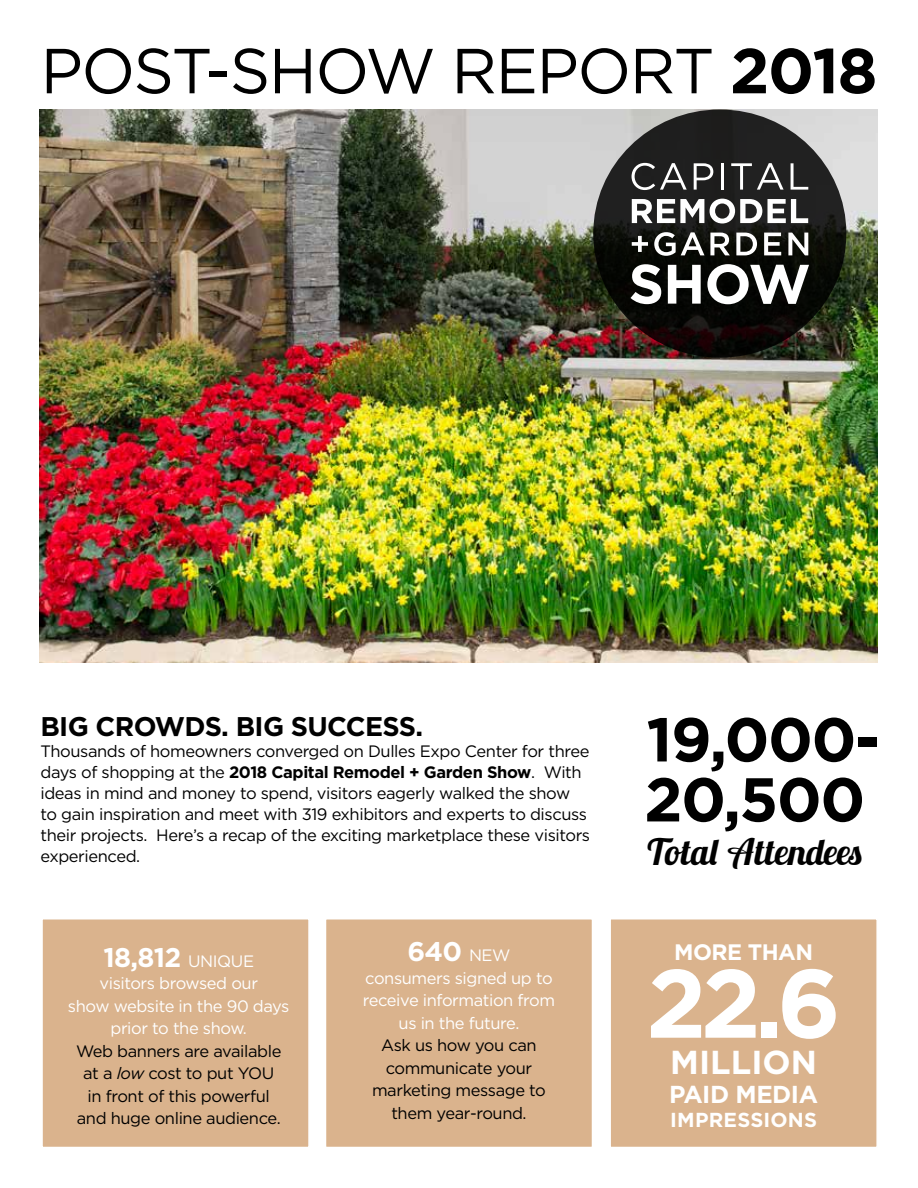
<style>
.page{position:relative;width:918px;height:1188px;background:#fff}
.page>*{position:absolute;margin:0;border:0;box-sizing:border-box;transform-origin:0 0}
.t1{font:700 96.75px "Gotham";color:#fff}
.t2{font:63.45px "Gotham";letter-spacing:-.025em;color:#000}
.t3{font:700 61.65px/60px "Gotham";letter-spacing:-.025em;color:#000}
.t4{font:36.3px "Lobster 1.3";color:#000}
.t5{font:700 33.15px "Gotham";color:#fff}
.t6{font:700 27px "Gotham";letter-spacing:-.025em;color:#000}
.t7{font:700 27px "Gotham";letter-spacing:-.025em;color:#fff}
.t8{font:700 24.45px "Gotham";letter-spacing:-.02em;color:#fff}
.t9{font:700 22.35px "Gotham";letter-spacing:-.025em;color:#fff}
.t10{font:700 20.25px "Gotham";letter-spacing:.01em;color:#fff}
.t11{font:16.5px/22.5px "Gotham";letter-spacing:-.025em;color:#000;text-align:center}
.t12{font:16.5px/22.5px "Gotham";letter-spacing:-.025em;color:#fff;text-align:center}
.s1{font-weight:700}
.s2{font-weight:400;font-size:16.5px}
.s3{font-style:italic}
</style>
<div class="page">
<div style="left:325px;top:918px;width:268px;height:230px;background:#dab38d;border:2px solid #fff"></div>
<img style="left:39px;top:110px;width:839px;height:553px">
<svg style="left:593px;top:109px;width:253px;height:249px;background:#161513"></svg>
<svg style="left:632px;top:163px;width:55px;height:27px"></svg>
<svg style="left:694px;top:163px;width:19px;height:27px"></svg>
<hr style="left:721px;top:163px;width:3px;height:27px;background:#fff">
<svg style="left:731px;top:163px;width:53px;height:27px"></svg>
<svg style="left:791px;top:163px;width:17px;height:27px"></svg>
<svg style="left:632px;top:199px;width:72px;height:24px"></svg>
<svg style="left:710px;top:199px;width:98px;height:24px"></svg>
<svg style="left:632px;top:236px;width:16px;height:16px"></svg>
<svg style="left:654px;top:232px;width:50px;height:24px"></svg>
<svg style="left:710px;top:233px;width:20px;height:22px"></svg>
<svg style="left:736px;top:233px;width:21px;height:22px"></svg>
<svg style="left:764px;top:233px;width:17px;height:22px"></svg>
<svg style="left:788px;top:233px;width:20px;height:22px"></svg>
<svg style="left:631px;top:264px;width:30px;height:40px"></svg>
<svg style="left:668px;top:265px;width:33px;height:39px"></svg>
<svg style="left:707px;top:264px;width:102px;height:40px"></svg>
<div style="left:41px;top:918px;width:269px;height:230px;background:#dab38d;border:2px solid #fff"></div>
<div style="left:609px;top:918px;width:269px;height:230px;background:#dab38d;border:2px solid #fff"></div>
<h2 class="t2" style="left:40px;top:30px;width:839px">POST-SHOW REPORT <span class="s1">2018</span></h2>
<h3 class="t6" style="left:40px;top:709px;width:384px">BIG CROWDS. BIG SUCCESS.</h3>
<p class="t11" style="left:40px;top:741px;width:551px;line-height:21px;text-align:left">Thousands of homeowners converged on Dulles Expo Center for three days of shopping at the <span class="s1">2018 Capital Remodel + Garden Show</span>. With ideas in mind and money to spend, visitors eagerly walked the show to gain inspiration and meet with 319 exhibitors and experts to discuss their projects. Here’s a recap of the exciting marketplace these visitors experienced.</p>
<h3 class="t7" style="left:103px;top:939px;width:152px">18,812 <span class="s2">UNIQUE</span></h3>
<p class="t12" style="left:68px;top:972px;width:223px">visitors browsed our<br>show website in the 90 days prior to the show.</p>
<p class="t11" style="left:76px;top:1039px;width:207px">Web banners are available at a <span class="s3">low</span> cost to put YOU in front of this powerful and huge online audience.</p>
<h3 class="t7" style="left:407px;top:934px;width:105px">640 <span class="s2">NEW</span></h3>
<p class="t12" style="left:363px;top:966px;width:194px">consumers signed up to receive information from us in the future.</p>
<p class="t11" style="left:372px;top:1034px;width:175px">Ask us how you can communicate your marketing message to them year-round.</p>
<h3 class="t3" style="left:644px;top:709px;width:237px">19,000-<br>20,500</h3>
<h3 class="t4" style="left:648px;top:829px;width:216px">Total Attendees</h3>
<h3 class="t9" style="left:674px;top:937px;width:140px">MORE THAN</h3>
<h1 class="t1" style="left:646px;top:939px;width:196px">22.6</h1>
<h3 class="t5" style="left:670px;top:1040px;width:148px">MILLION</h3>
<h3 class="t8" style="left:669px;top:1078px;width:150px">PAID MEDIA</h3>
<p class="t10" style="left:670px;top:1107px;width:148px">IMPRESSIONS</p>
</div>
